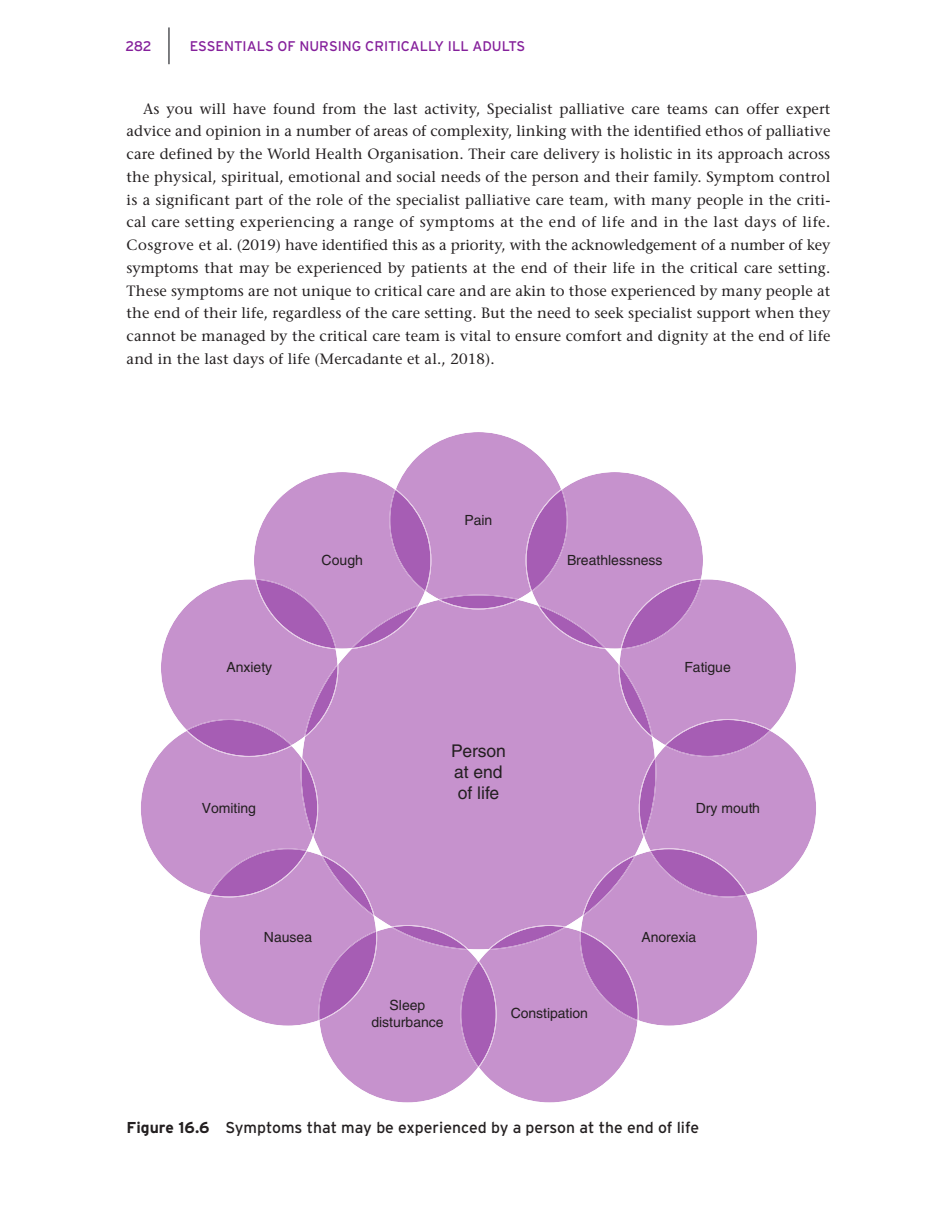
<style>
.page{position:relative;width:933px;height:1216px;background:#fff}
.page>*{position:absolute;margin:0;border:0;box-sizing:border-box;transform-origin:0 0}
.t1{font:17.5px/21px "Helvetica LT Std";color:#231f20}
.FC{font:15.75px "Interstate";color:#231f20}
.TEXT_IND{font:500 14.88px/22.8px "Stone Serif Std";letter-spacing:.01em;color:#231f20;text-align:justify}
.t2{font:14px/16.8px "Helvetica LT Std";color:#231f20;text-align:center}
.t3{font:14px "Interstate";color:#85209b}
.s1{font-weight:700}
</style>
<div class="page">
<hr style="left:168px;top:27px;width:2px;height:37px;background:#6c6d70">
<svg style="left:141px;top:432px;width:675px;height:671px"></svg>
<p class="t3" style="left:126px;top:39px;width:28px">282</p>
<p class="t3" style="left:190px;top:38px;width:337px">ESSENTIALS OF NURSING CRITICALLY ILL ADULTS</p>
<p class="TEXT_IND" style="left:127px;top:97px;width:705px;text-indent:17px">As you will have found from the last activity, Specialist palliative care teams can offer expert advice and opinion in a number of areas of complexity, linking with the identified ethos of palliative care defined by the World Health Organisation. Their care delivery is holistic in its approach across the physical, spiritual, emotional and social needs of the person and their family. Symptom control is a significant part of the role of the specialist palliative care team, with many people in the criti&shy;cal care setting experiencing a range of symptoms at the end of life and in the last days of life.<br>Cosgrove et al. (2019) have identified this as a priority, with the acknowledgement of a number of key symptoms that may be experienced by patients at the end of their life in the critical care setting.<br>These symptoms are not unique to critical care and are akin to those experienced by many people at the end of their life, regardless of the care setting. But the need to seek specialist support when they cannot be managed by the critical care team is vital to ensure comfort and dignity at the end of life and in the last days of life (Mercadante et al., 2018).</p>
<p class="t2" style="left:226px;top:658px;width:47px">Anxiety</p>
<p class="t2" style="left:322px;top:551px;width:43px">Cough</p>
<p class="t2" style="left:202px;top:799px;width:55px">Vomiting</p>
<p class="t2" style="left:464px;top:511px;width:29px">Pain</p>
<p class="t1" style="left:451px;top:740px;width:56px">Person at end of life</p>
<p class="t2" style="left:567px;top:551px;width:97px">Breathlessness</p>
<p class="t2" style="left:684px;top:658px;width:48px">Fatigue</p>
<p class="t2" style="left:696px;top:799px;width:66px">Dry mouth</p>
<p class="t2" style="left:264px;top:928px;width:50px">Nausea</p>
<p class="t2" style="left:371px;top:996px;width:74px">Sleep disturbance</p>
<p class="t2" style="left:511px;top:1005px;width:79px">Constipation</p>
<p class="t2" style="left:641px;top:928px;width:57px">Anorexia</p>
<p class="FC" style="left:127px;top:1118px;width:574px"><span class="s1">Figure 16.6</span> Symptoms that may be experienced by a person at the end of life</p>
</div>
